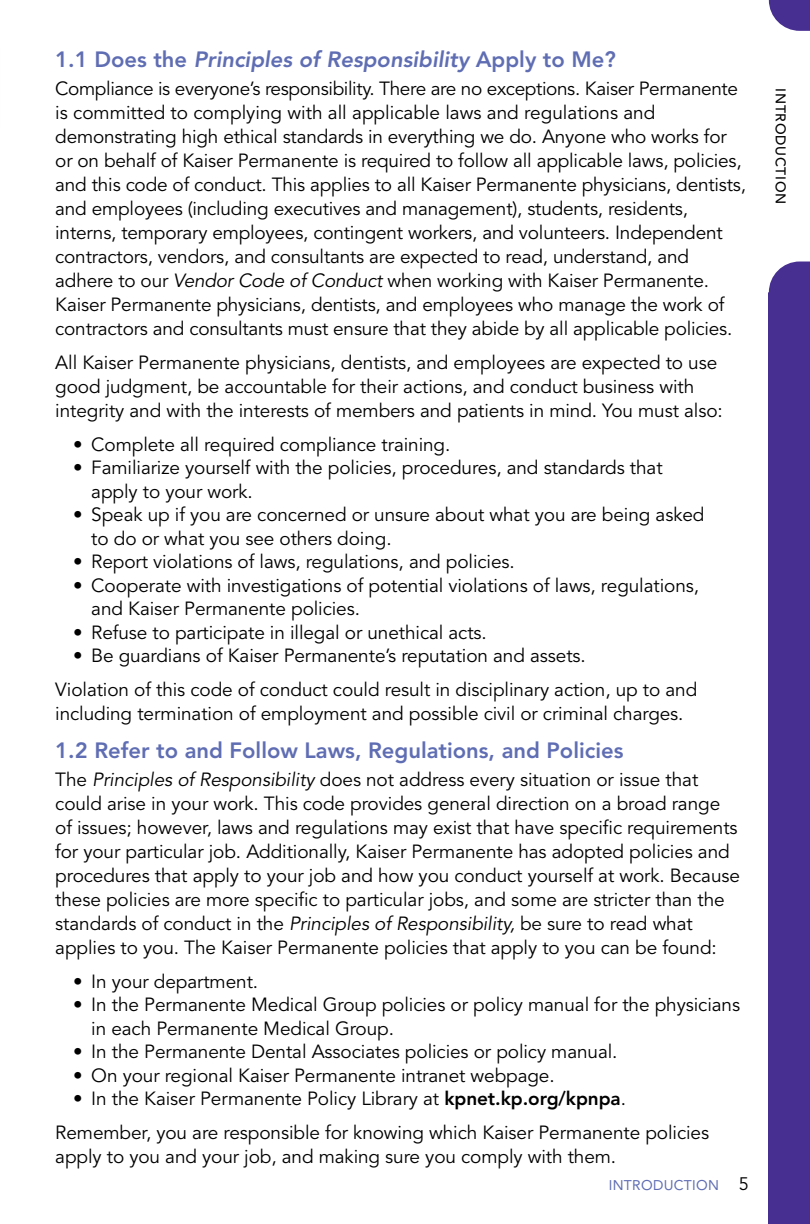
<style>
.page{position:relative;width:810px;height:1224px;background:#fff}
.page>*{position:absolute;margin:0;border:0;box-sizing:border-box;transform-origin:0 0}
.Heading_2{font:800 22px "Avenir LT Std";color:#5f6db3}
.Heading_2-2{font:italic 800 22px "Avenir LT Std";color:#5f6db3}
.Body_Text{font:19px/24px "Avenir LT Std";letter-spacing:-.005em;color:#000}
.t1{font:14px "Avenir LT Std";letter-spacing:.02em;color:#5f6db3}
.t2{font:500 14px "Avenir LT Std";letter-spacing:.05em;color:#000}
.s1{font-style:normal}
.s2{font-style:italic}
.s3{font-weight:800}
.s4{font-size:18px;color:#000}
</style>
<div class="page">
<div style="left:769px;top:0;width:41px;height:1224px;background:#472f92"></div>
<svg style="left:768px;top:0;width:42px;height:292px"></svg>
<hr style="left:0;top:50px;width:1px;height:79px;background:#472f92">
<h2 class="Heading_2-2" style="left:55px;top:46px;width:562px"><span class="s1">1.1 Does the</span> Principles of Responsibility <span class="s1">Apply to Me?</span></h2>
<p class="Body_Text" style="left:55px;top:77px;width:692px">Compliance is everyone’s responsibility. There are no exceptions. Kaiser Permanente is committed to complying with all applicable laws and regulations and demonstrating high ethical standards in everything we do. Anyone who works for or on behalf of Kaiser Permanente is required to follow all applicable laws, policies, and this code of conduct. This applies to all Kaiser Permanente physicians, dentists, and employees (including executives and management), students, residents, interns, temporary employees, contingent workers, and volunteers. Independent contractors, vendors, and consultants are expected to read, understand, and adhere to our <span class="s2">Vendor Code of Conduct</span> when working with Kaiser Permanente.<br>Kaiser Permanente physicians, dentists, and employees who manage the work of contractors and consultants must ensure that they abide by all applicable policies.</p>
<p class="Body_Text" style="left:55px;top:351px;width:669px">All Kaiser Permanente physicians, dentists, and employees are expected to use good judgment, be accountable for their actions, and conduct business with integrity and with the interests of members and patients in mind. You must also:</p>
<p class="Body_Text" style="left:73px;top:433px;width:379px">• Complete all required compliance training.</p>
<p class="Body_Text" style="left:91px;top:456px;width:573px;text-indent:-18px">• Familiarize yourself with the policies, procedures, and standards that apply to your work.</p>
<p class="Body_Text" style="left:91px;top:503px;width:615px;text-indent:-18px">• Speak up if you are concerned or unsure about what you are being asked to do or what you see others doing.</p>
<p class="Body_Text" style="left:73px;top:550px;width:443px">• Report violations of laws, regulations, and policies.</p>
<p class="Body_Text" style="left:91px;top:574px;width:609px;text-indent:-18px">• Cooperate with investigations of potential violations of laws, regulations, and Kaiser Permanente policies.</p>
<p class="Body_Text" style="left:73px;top:621px;width:415px">• Refuse to participate in illegal or unethical acts.</p>
<p class="Body_Text" style="left:73px;top:644px;width:514px">• Be guardians of Kaiser Permanente’s reputation and assets.</p>
<p class="Body_Text" style="left:55px;top:678px;width:644px">Violation of this code of conduct could result in disciplinary action, up to and including termination of employment and possible civil or criminal charges.</p>
<h2 class="Heading_2" style="left:55px;top:737px;width:570px">1.2 Refer to and Follow Laws, Regulations, and Policies</h2>
<p class="Body_Text" style="left:55px;top:768px;width:686px">The <span class="s2">Principles of Responsibility</span> does not address every situation or issue that could arise in your work. This code provides general direction on a broad range of issues; however, laws and regulations may exist that have specific requirements for your particular job. Additionally, Kaiser Permanente has adopted policies and procedures that apply to your job and how you conduct yourself at work. Because these policies are more specific to particular jobs, and some are stricter than the standards of conduct in the <span class="s2">Principles of Responsibility,</span> be sure to read what applies to you. The Kaiser Permanente policies that apply to you can be found:</p>
<p class="Body_Text" style="left:73px;top:970px;width:186px">• In your department.</p>
<p class="Body_Text" style="left:91px;top:993px;width:650px;text-indent:-18px">• In the Permanente Medical Group policies or policy manual for the physicians in each Permanente Medical Group.</p>
<p class="Body_Text" style="left:73px;top:1040px;width:546px">• In the Permanente Dental Associates policies or policy manual.</p>
<p class="Body_Text" style="left:73px;top:1064px;width:483px">• On your regional Kaiser Permanente intranet webpage.</p>
<p class="Body_Text" style="left:73px;top:1087px;width:554px">• In the Kaiser Permanente Policy Library at <span class="s3">kpnet.kp.org/kpnpa</span>.</p>
<p class="Body_Text" style="left:55px;top:1121px;width:655px">Remember, you are responsible for knowing which Kaiser Permanente policies apply to you and your job, and making sure you comply with them.</p>
<p class="t1" style="left:609px;top:1177px;width:141px">INTRODUCTION <span class="s4">5</span></p>
<p class="t2" style="left:789px;top:88px;width:117px;rotate:90deg">INTRODUCTION</p>
</div>
